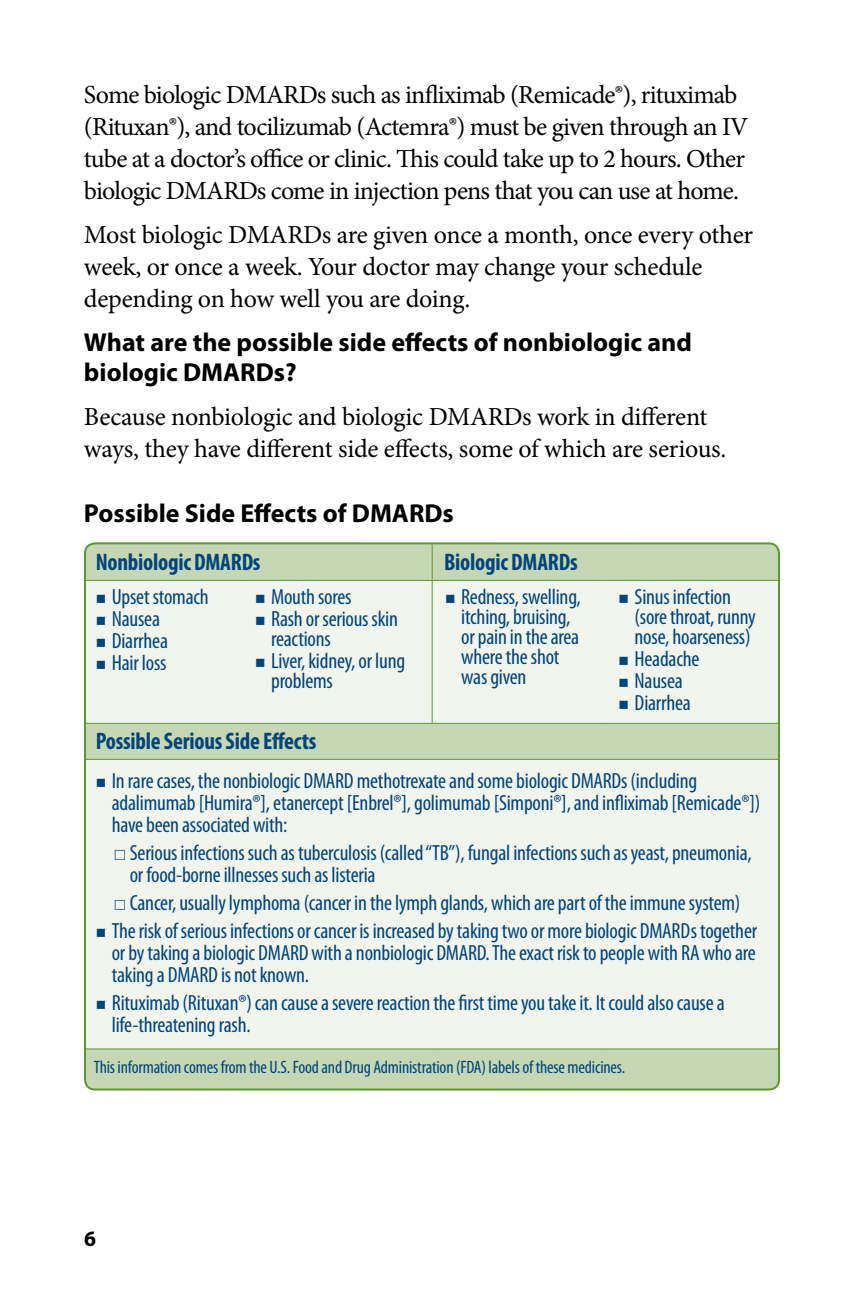
<style>
.page{position:relative;width:864px;height:1296px;background:#fff}
.page>*{position:absolute;margin:0;border:0;box-sizing:border-box;transform-origin:0 0}
.t1{font:26px/32px "Minion Pro";letter-spacing:-.025em;color:#000}
.t2{font:700 26px/30px "Myriad Pro";color:#000}
.t3{font:700 condensed 24px "Myriad Pro";letter-spacing:-.01em;color:#00447c}
.t4{font:condensed 22px/22px "Myriad Pro";letter-spacing:-.01em;color:#00447c}
.t5{font:700 22px "Myriad Pro";color:#000}
.t6{font:condensed 18px "Myriad Pro";letter-spacing:-.01em;color:#00447c}
</style>
<div class="page">
<div style="left:85px;top:543px;width:694px;height:547px;background:#c5d7b4;border-radius:10px"></div>
<svg style="left:87px;top:581px;width:690px;height:468px;background:#edf2e8"></svg>
<hr style="left:432px;top:544px;width:1px;height:36px;background:#5e9732">
<hr style="left:85px;top:723px;width:157px;height:1px;background:#5e9732">
<hr style="left:242px;top:723px;width:190px;height:1px;background:#5e9732">
<hr style="left:432px;top:723px;width:174px;height:1px;background:#5e9732">
<hr style="left:606px;top:723px;width:173px;height:1px;background:#5e9732">
<hr style="left:85px;top:580px;width:157px;height:1px;background:#5e9732">
<hr style="left:85px;top:759px;width:157px;height:1px;background:#5e9732">
<hr style="left:242px;top:759px;width:190px;height:1px;background:#5e9732">
<hr style="left:432px;top:759px;width:174px;height:1px;background:#5e9732">
<hr style="left:606px;top:759px;width:173px;height:1px;background:#5e9732">
<hr style="left:242px;top:580px;width:190px;height:1px;background:#5e9732">
<hr style="left:432px;top:580px;width:174px;height:1px;background:#5e9732">
<hr style="left:432px;top:581px;width:1px;height:142px;background:#5e9732">
<hr style="left:606px;top:580px;width:173px;height:1px;background:#5e9732">
<hr style="left:85px;top:1049px;width:157px;height:1px;background:#5e9732">
<hr style="left:242px;top:1049px;width:190px;height:1px;background:#5e9732">
<hr style="left:432px;top:1049px;width:174px;height:1px;background:#5e9732">
<hr style="left:606px;top:1049px;width:173px;height:1px;background:#5e9732">
<svg style="left:97px;top:595px;width:8px;height:8px"></svg>
<svg style="left:97px;top:617px;width:8px;height:8px"></svg>
<svg style="left:97px;top:639px;width:8px;height:8px"></svg>
<svg style="left:97px;top:661px;width:8px;height:8px"></svg>
<svg style="left:256px;top:595px;width:8px;height:8px"></svg>
<svg style="left:256px;top:617px;width:8px;height:8px"></svg>
<svg style="left:256px;top:659px;width:8px;height:8px"></svg>
<svg style="left:446px;top:595px;width:8px;height:8px"></svg>
<svg style="left:620px;top:595px;width:8px;height:8px"></svg>
<svg style="left:620px;top:657px;width:8px;height:8px"></svg>
<svg style="left:620px;top:679px;width:8px;height:8px"></svg>
<svg style="left:620px;top:701px;width:8px;height:8px"></svg>
<svg style="left:97px;top:779px;width:8px;height:8px"></svg>
<svg style="left:115px;top:850px;width:10px;height:10px"></svg>
<svg style="left:115px;top:900px;width:10px;height:10px"></svg>
<svg style="left:97px;top:929px;width:8px;height:8px"></svg>
<svg style="left:97px;top:1001px;width:8px;height:8px"></svg>
<p class="t1" style="left:84px;top:79px;width:666px">Some biologic DMARDs such as infliximab (Remicade®), rituximab (Rituxan®), and tocilizumab (Actemra®) must be given through an IV tube at a doctor’s office or clinic. This could take up to 2 hours. Other biologic DMARDs come in injection pens that you can use at home.</p>
<p class="t1" style="left:84px;top:219px;width:671px">Most biologic DMARDs are given once a month, once every other week, or once a week. Your doctor may change your schedule depending on how well you are doing.</p>
<p class="t2" style="left:84px;top:326px;width:610px">What are the possible side effects of nonbiologic and biologic DMARDs?</p>
<p class="t1" style="left:84px;top:401px;width:644px">Because nonbiologic and biologic DMARDs work in different ways, they have different side effects, some of which are serious.</p>
<p class="t2" style="left:84px;top:497px;width:371px">Possible Side Effects of DMARDs</p>
<p class="t3" style="left:96px;top:547px;width:166px">Nonbiologic DMARDs</p>
<p class="t3" style="left:444px;top:547px;width:135px">Biologic DMARDs</p>
<p class="t4" style="left:112px;top:586px;width:99px">Upset stomach<br>Nausea<br>Diarrhea<br>Hair loss</p>
<p class="t4" style="left:271px;top:586px;width:128px">Mouth sores<br>Rash or serious skin</p>
<p class="t4" style="left:461px;top:587px;width:121px;line-height:20px">Redness, swelling, itching, bruising, or pain in the area where the shot was given</p>
<p class="t4" style="left:635px;top:587px;width:123px;line-height:20px">Sinus infection (sore throat, runny nose, hoarseness)</p>
<p class="t4" style="left:271px;top:628px;width:136px">reactions<br>Liver, kidney, or lung</p>
<p class="t4" style="left:271px;top:670px;width:63px">problems</p>
<p class="t4" style="left:635px;top:648px;width:66px">Headache<br>Nausea<br>Diarrhea</p>
<p class="t3" style="left:96px;top:726px;width:222px">Possible Serious Side Effects</p>
<p class="t4" style="left:112px;top:770px;width:650px">In rare cases, the nonbiologic DMARD methotrexate and some biologic DMARDs (including adalimumab [Humira®], etanercept [Enbrel®], golimumab [Simponi®], and infliximab [Remicade®]) have been associated with:</p>
<p class="t4" style="left:130px;top:842px;width:623px">Serious infections such as tuberculosis (called “TB”), fungal infections such as yeast, pneumonia, or food-borne illnesses such as listeria</p>
<p class="t4" style="left:112px;top:889px;width:647px;line-height:28px;text-align:center">Cancer, usually lymphoma (cancer in the lymph glands, which are part of the immune system)<br>The risk of serious infections or cancer is increased by taking two or more biologic DMARDs together</p>
<p class="t4" style="left:112px;top:942px;width:645px">or by taking a biologic DMARD with a nonbiologic DMARD. The exact risk to people with RA who are taking a DMARD is not known.</p>
<p class="t4" style="left:112px;top:992px;width:614px">Rituximab (Rituxan®) can cause a severe reaction the first time you take it. It could also cause a life-threatening rash.</p>
<p class="t6" style="left:94px;top:1056px;width:533px">This information comes from the U.S. Food and Drug Administration (FDA) labels of these medicines.</p>
<p class="t5" style="left:84px;top:1224px;width:13px">6</p>
</div>
